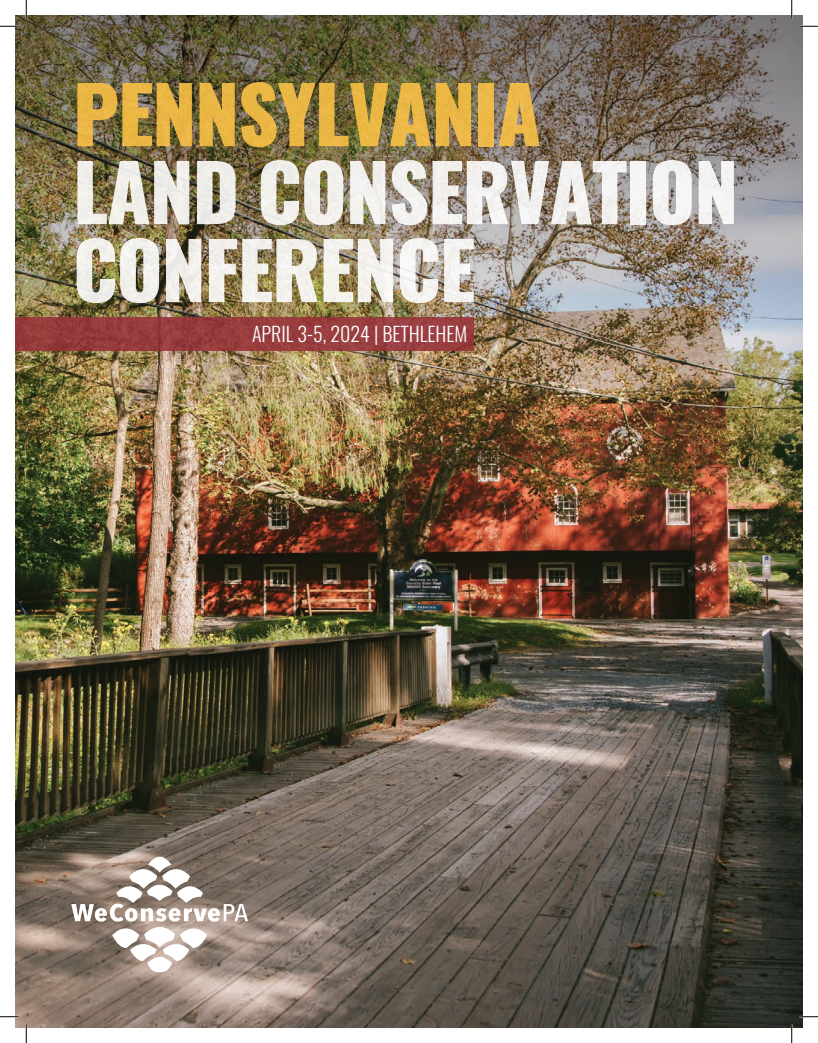
<style>
.page{position:relative;width:818px;height:1043px;background:#fff}
.page>*{position:absolute;margin:0;border:0;box-sizing:border-box;transform-origin:0 0}
.t1{font:800 78px/78px "Oswald";letter-spacing:-.02em;color:#fff}
.t2{font:800 78px "Oswald";letter-spacing:-.02em;color:#fac146}
.t3{font:300 20px "Oswald";color:#fff}
</style>
<div class="page">
<img style="left:15px;top:366px;width:787px;height:662px">
<img style="left:15px;top:15px;width:787px;height:351px">
<div style="left:15px;top:317px;width:459px;height:33px;background:linear-gradient(to right,#94393a,#9b3f41)"></div>
<svg style="left:71px;top:856px;width:177px;height:116px"></svg>
<svg style="left:0;top:25px;width:19px;height:2px"></svg>
<svg style="left:799px;top:25px;width:19px;height:2px"></svg>
<svg style="left:0;top:1015px;width:19px;height:2px"></svg>
<svg style="left:799px;top:1015px;width:19px;height:2px"></svg>
<svg style="left:25px;top:0;width:2px;height:19px"></svg>
<svg style="left:25px;top:1024px;width:2px;height:18px"></svg>
<svg style="left:790px;top:0;width:2px;height:19px"></svg>
<svg style="left:790px;top:1024px;width:2px;height:18px"></svg>
<p class="t2" style="left:73px;top:74px;width:470px">PENNSYLVANIA</p>
<p class="t1" style="left:73px;top:158px;width:667px">LAND CONSERVATION<br>CONFERENCE</p>
<p class="t3" style="left:252px;top:316px;width:217px">APRIL 3-5, 2024 | BETHLEHEM</p>
</div>
